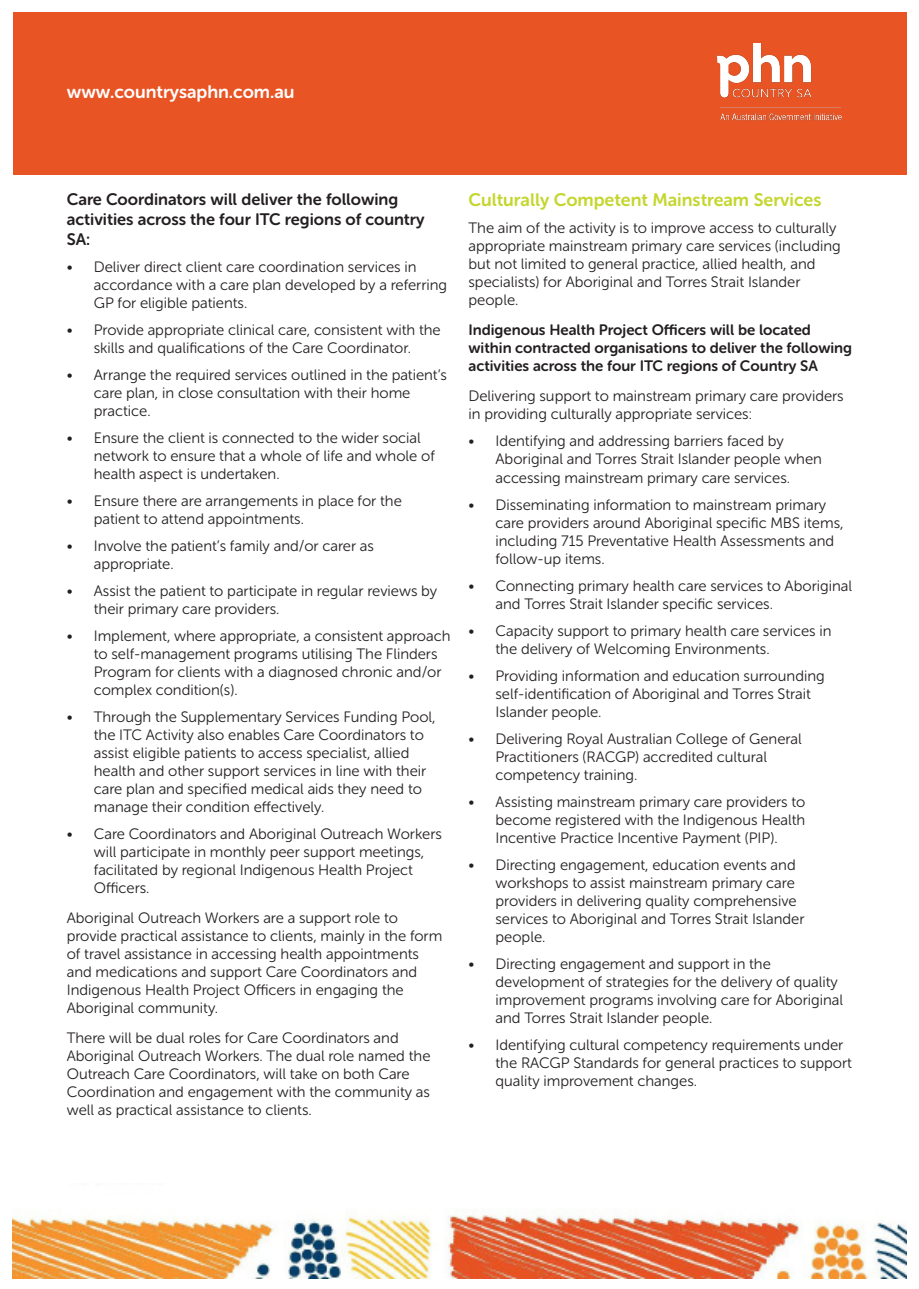
<style>
.page{position:relative;width:919px;height:1289px;background:#fff}
.page>*{position:absolute;margin:0;border:0;box-sizing:border-box;transform-origin:0 0}
.t1{font:18px "Museo Sans Rounded 700";color:#c4d62e}
.t2{font:18px "Museo Sans Rounded 700";color:#fff}
.t3{font:16.5px/19.8px "Museo Sans Rounded 700";color:#231f20}
.t4{font:15px/18px "Museo Sans Rounded 300";color:#231f20}
.t5{font:15px/18px "Museo Sans Rounded 700";color:#231f20}
</style>
<div class="page">
<img style="left:13px;top:1210px;width:893px;height:68px">
<div style="left:13px;top:13px;width:893px;height:162px;background:#e95424"></div>
<img style="left:717px;top:44px;width:124px;height:77px">
<p class="t2" style="left:67px;top:82px;width:229px">www.countrysaphn.com.au</p>
<p class="t3" style="left:67px;top:190px;width:359px">Care Coordinators will deliver the following activities across the four ITC regions of country<br>SA:</p>
<p class="t4" style="left:94px;top:258px;width:355px;text-indent:-27px">• Deliver direct client care coordination services in accordance with a care plan developed by a referring<br>GP for eligible patients.</p>
<p class="t4" style="left:67px;top:321px;width:375px;text-align:center">• Provide appropriate clinical care, consistent with the skills and qualifications of the Care Coordinator.</p>
<p class="t4" style="left:94px;top:366px;width:354px;text-indent:-27px">• Arrange the required services outlined in the patient’s care plan, in close consultation with their home practice.</p>
<p class="t4" style="left:94px;top:429px;width:342px;text-indent:-27px">• Ensure the client is connected to the wider social network to ensure that a whole of life and whole of health aspect is undertaken.</p>
<p class="t4" style="left:94px;top:492px;width:309px;text-indent:-27px">• Ensure there are arrangements in place for the patient to attend appointments.</p>
<p class="t4" style="left:94px;top:537px;width:281px;text-indent:-27px">• Involve the patient’s family and/or carer as appropriate.</p>
<p class="t4" style="left:94px;top:582px;width:345px;text-indent:-27px">• Assist the patient to participate in regular reviews by their primary care providers.</p>
<p class="t4" style="left:94px;top:627px;width:358px;text-indent:-27px">• Implement, where appropriate, a consistent approach to self-management programs utilising The Flinders Program for clients with a diagnosed chronic and/or complex condition(s).</p>
<p class="t4" style="left:94px;top:708px;width:343px;text-indent:-27px">• Through the Supplementary Services Funding Pool, the ITC Activity also enables Care Coordinators to assist eligible patients to access specialist, allied health and other support services in line with their care plan and specified medical aids they need to manage their condition effectively.</p>
<p class="t4" style="left:94px;top:825px;width:349px;text-indent:-27px">• Care Coordinators and Aboriginal Outreach Workers will participate in monthly peer support meetings, facilitated by regional Indigenous Health Project Officers.</p>
<p class="t4" style="left:67px;top:909px;width:377px">Aboriginal Outreach Workers are a support role to provide practical assistance to clients, mainly in the form of travel assistance in accessing health appointments and medications and support Care Coordinators and Indigenous Health Project Officers in engaging the Aboriginal community.</p>
<p class="t4" style="left:67px;top:1029px;width:365px">There will be dual roles for Care Coordinators and Aboriginal Outreach Workers. The dual role named the Outreach Care Coordinators, will take on both Care Coordination and engagement with the community as well as practical assistance to clients.</p>
<p class="t1" style="left:468px;top:190px;width:354px">Culturally Competent Mainstream Services</p>
<p class="t4" style="left:468px;top:219px;width:374px">The aim of the activity is to improve access to culturally appropriate mainstream primary care services (including but not limited to general practice, allied health, and specialists) for Aboriginal and Torres Strait Islander people.</p>
<p class="t5" style="left:468px;top:321px;width:385px">Indigenous Health Project Officers will be located within contracted organisations to deliver the following activities across the four ITC regions of Country SA</p>
<p class="t4" style="left:468px;top:387px;width:377px">Delivering support to mainstream primary care providers in providing culturally appropriate services:</p>
<p class="t4" style="left:495px;top:432px;width:328px;text-indent:-27px">• Identifying and addressing barriers faced by<br>Aboriginal and Torres Strait Islander people when accessing mainstream primary care services.</p>
<p class="t4" style="left:495px;top:495px;width:349px;text-indent:-27px">• Disseminating information to mainstream primary care providers around Aboriginal specific MBS items, including 715 Preventative Health Assessments and follow-up items.</p>
<p class="t4" style="left:495px;top:576px;width:358px;text-indent:-27px">• Connecting primary health care services to Aboriginal and Torres Strait Islander specific services.</p>
<p class="t4" style="left:495px;top:621px;width:337px;text-indent:-27px">• Capacity support to primary health care services in the delivery of Welcoming Environments.</p>
<p class="t4" style="left:495px;top:666px;width:331px;text-indent:-27px">• Providing information and education surrounding self-identification of Aboriginal and Torres Strait<br>Islander people.</p>
<p class="t4" style="left:495px;top:729px;width:308px;text-indent:-27px">• Delivering Royal Australian College of General<br>Practitioners (RACGP) accredited cultural competency training.</p>
<p class="t4" style="left:495px;top:792px;width:311px;text-align:justify;text-indent:-27px">• Assisting mainstream primary care providers to become registered with the Indigenous Health Incentive Practice Incentive Payment (PIP).</p>
<p class="t4" style="left:495px;top:855px;width:310px;text-indent:-27px">• Directing engagement, education events and workshops to assist mainstream primary care providers in delivering quality comprehensive services to Aboriginal and Torres Strait Islander people.</p>
<p class="t4" style="left:495px;top:954px;width:349px;text-indent:-27px">• Directing engagement and support in the development of strategies for the delivery of quality improvement programs involving care for Aboriginal and Torres Strait Islander people.</p>
<p class="t4" style="left:495px;top:1035px;width:358px;text-indent:-27px">• Identifying cultural competency requirements under the RACGP Standards for general practices to support quality improvement changes.</p>
</div>
